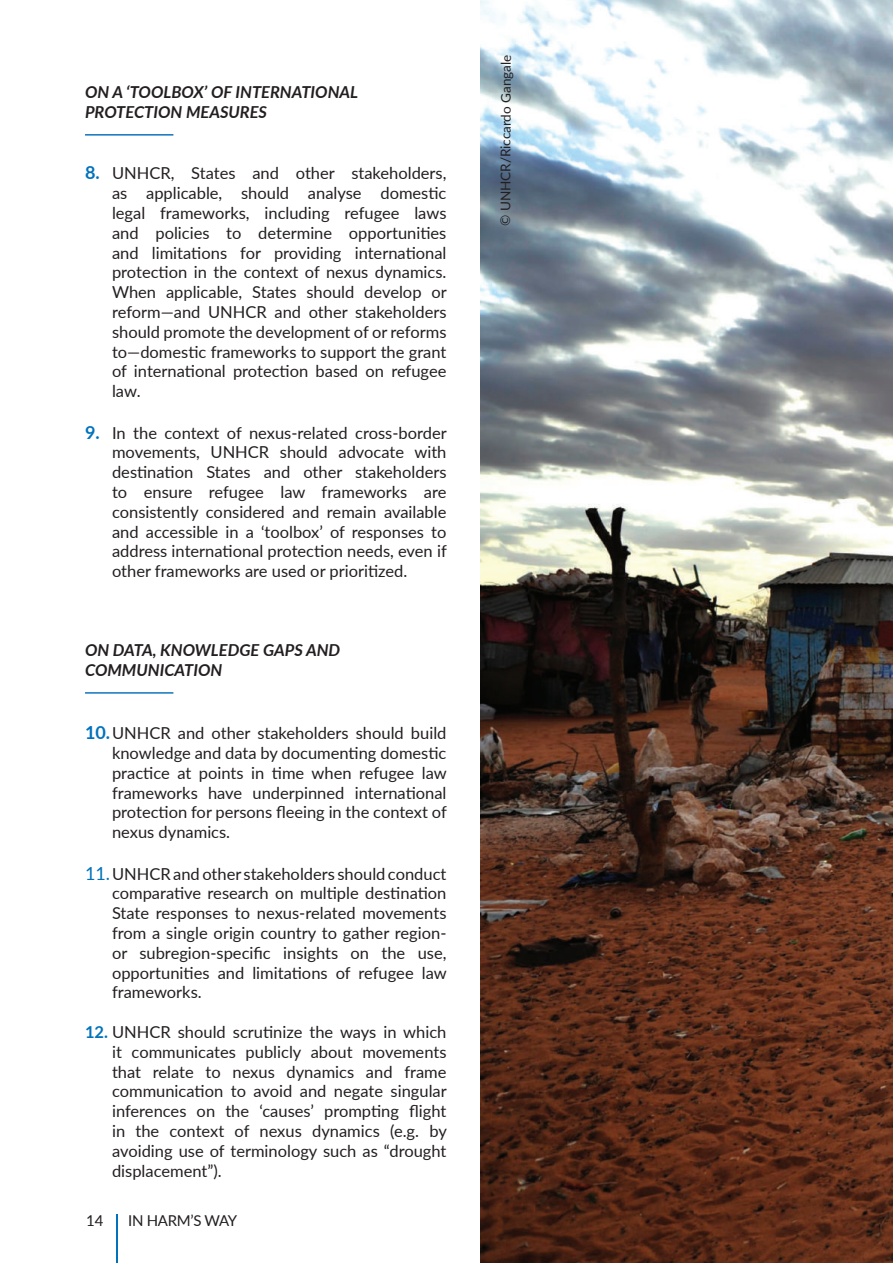
<style>
.page{position:relative;width:893px;height:1263px;background:#fff}
.page>*{position:absolute;margin:0;border:0;box-sizing:border-box;transform-origin:0 0}
.t1{font:16.5px/19.8px "Lato";color:#231f20;text-align:justify}
.t2{font:italic 700 16.5px/19.8px "Lato";color:#231f20}
.t3{font:15px "Lato";letter-spacing:-.02em;color:#231f20}
.t4{font:13.5px "Lato";letter-spacing:-.005em;color:#231f20}
.s1{font-weight:700;font-size:18px;color:#0072bc}
.s2{font-size:18px;color:#0072bc}
.s3{font-weight:700;color:#0072bc}
</style>
<div class="page">
<hr style="left:117px;top:1214px;width:1px;height:49px;background:#0072bc">
<hr style="left:85px;top:134px;width:88px;height:2px;background:#1074bc">
<hr style="left:85px;top:692px;width:88px;height:2px;background:#1074bc">
<img style="left:480px;top:0;width:413px;height:1263px">
<p class="t2" style="left:85px;top:82px;width:275px">ON A ‘TOOLBOX’ OF INTERNATIONAL<br>PROTECTION MEASURES</p>
<p class="t1" style="left:112px;top:163px;width:336px;text-indent:-27px"><span class="s1">8.</span> UNHCR, States and other stakeholders, as applicable, should analyse domestic legal frameworks, including refugee laws and policies to determine opportunities and limitations for providing international protection in the context of nexus dynamics.<br>When applicable, States should develop or reform—and UNHCR and other stakeholders should promote the development of or reforms to—domestic frameworks to support the grant of international protection based on refugee law.</p>
<p class="t1" style="left:112px;top:422px;width:336px;text-indent:-27px"><span class="s1">9.</span> In the context of nexus-related cross-border movements, UNHCR should advocate with destination States and other stakeholders to ensure refugee law frameworks are consistently considered and remain available and accessible in a ‘toolbox’ of responses to address international protection needs, even if other frameworks are used or prioritized.</p>
<p class="t2" style="left:85px;top:640px;width:257px">ON DATA, KNOWLEDGE GAPS AND<br>COMMUNICATION</p>
<p class="t1" style="left:112px;top:723px;width:336px;text-indent:-27px"><span class="s1">10.</span>UNHCR and other stakeholders should build knowledge and data by documenting domestic practice at points in time when refugee law frameworks have underpinned international protection for persons fleeing in the context of nexus dynamics.</p>
<p class="t1" style="left:112px;top:863px;width:336px;text-indent:-27px"><span class="s2">11.</span>UNHCR and other stakeholders should conduct comparative research on multiple destination State responses to nexus-related movements from a single origin country to gather region&shy;or subregion-specific insights on the use, opportunities and limitations of refugee law frameworks.</p>
<p class="t1" style="left:112px;top:1021px;width:336px;text-indent:-27px"><span class="s3">12.</span> UNHCR should scrutinize the ways in which it communicates publicly about movements that relate to nexus dynamics and frame communication to avoid and negate singular inferences on the ‘causes’ prompting flight in the context of nexus dynamics (e.g. by avoiding use of terminology such as “drought displacement”).</p>
<p class="t3" style="left:86px;top:1210px;width:19px">14</p>
<p class="t3" style="left:128px;top:1210px;width:111px">IN HARM’S WAY</p>
<p class="t4" style="left:496px;top:226px;width:173px;rotate:-90deg">© UNHCR/Riccardo Gangale</p>
</div>
